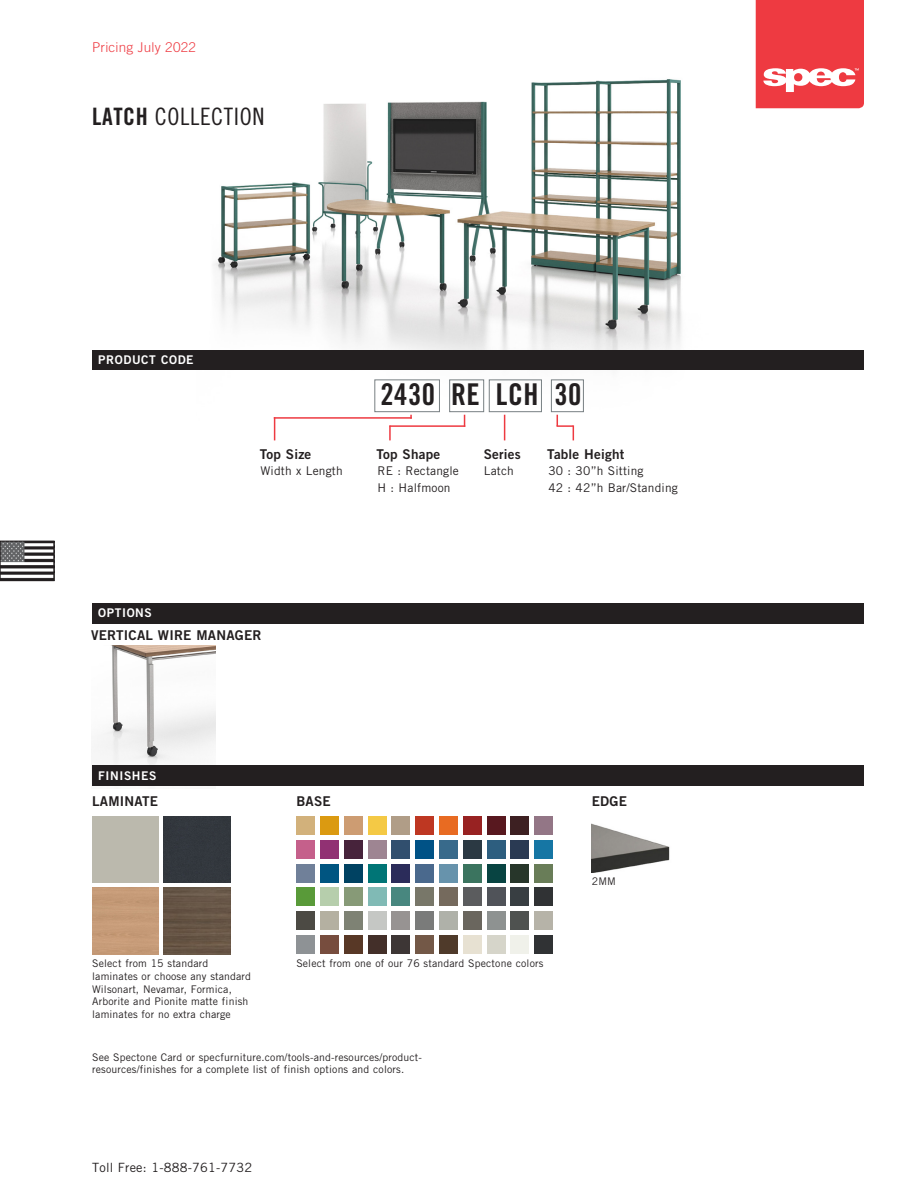
<style>
.page{position:relative;width:918px;height:1188px;background:#fff}
.page>*{position:absolute;margin:0;border:0;box-sizing:border-box;transform-origin:0 0}
.COPY{font:30px "Trade Gothic LT Std Bd Cn 20";letter-spacing:.015em;color:#231f20}
.t1{font:24px "Trade Gothic LT Std Cn 18";letter-spacing:.025em;color:#231f20}
.COPY-2{font:13.5px "Trade Gothic LT Std Bd 2";letter-spacing:.015em;color:#231f20}
.t2{font:300 13.5px "Trade Gothic LT Std";letter-spacing:.015em;color:#ee3a41}
.t3{font:12.75px "Trade Gothic LT Std";letter-spacing:.015em;color:#231f20}
.COPY-3{font:12px "Trade Gothic LT Std";letter-spacing:.015em;color:#231f20}
.t4{font:12px "Trade Gothic LT Std Bd 2";letter-spacing:.05em;color:#fff}
.COPY-4{font:10.5px/12.6px "Trade Gothic LT Std";letter-spacing:.015em;color:#231f20}
.s1{font-family:"Trade Gothic LT Std Bd Cn 20"}
</style>
<div class="page">
<svg style="left:756px;top:0;width:108px;height:108px;background:#ef4e54"></svg>
<img style="left:2px;top:543px;width:50px;height:36px">
<div style="left:0;top:541px;width:54px;height:40px;border:1px solid #231f20"></div>
<img style="left:91px;top:645px;width:125px;height:121px">
<img style="left:214px;top:79px;width:468px;height:346px">
<div style="left:92px;top:603px;width:772px;height:20px;background:#231f20"></div>
<div style="left:92px;top:350px;width:772px;height:20px;background:#231f20"></div>
<div style="left:92px;top:766px;width:772px;height:20px;background:#231f20"></div>
<img style="left:164px;top:888px;width:66px;height:66px">
<div style="left:164px;top:816px;width:66px;height:67px;background:#33373e"></div>
<div style="left:296px;top:816px;width:19px;height:19px;background:#d2b17b"></div>
<div style="left:368px;top:816px;width:19px;height:19px;background:#f4c945"></div>
<div style="left:320px;top:816px;width:19px;height:19px;background:#db9a11"></div>
<div style="left:344px;top:816px;width:19px;height:19px;background:#cd9c72"></div>
<div style="left:392px;top:816px;width:18px;height:19px;background:#b09d87"></div>
<div style="left:415px;top:816px;width:19px;height:19px;background:#be3722"></div>
<div style="left:439px;top:816px;width:19px;height:19px;background:#e86b22"></div>
<div style="left:463px;top:816px;width:19px;height:19px;background:#982222"></div>
<div style="left:439px;top:840px;width:19px;height:19px;background:#386a8b"></div>
<div style="left:392px;top:840px;width:18px;height:19px;background:#314f6e"></div>
<div style="left:368px;top:840px;width:19px;height:19px;background:#9e8592"></div>
<div style="left:344px;top:840px;width:19px;height:19px;background:#47233b"></div>
<div style="left:320px;top:840px;width:19px;height:19px;background:#913173"></div>
<div style="left:296px;top:840px;width:19px;height:19px;background:#c5608b"></div>
<div style="left:534px;top:816px;width:19px;height:19px;background:#937686"></div>
<div style="left:415px;top:840px;width:19px;height:18px;background:#005286"></div>
<div style="left:511px;top:816px;width:18px;height:19px;background:#3d2022"></div>
<div style="left:487px;top:816px;width:18px;height:19px;background:#58181f"></div>
<div style="left:463px;top:840px;width:19px;height:19px;background:#2b3943"></div>
<div style="left:487px;top:840px;width:18px;height:19px;background:#2d5e7f"></div>
<div style="left:511px;top:840px;width:18px;height:19px;background:#2a3a53"></div>
<div style="left:534px;top:840px;width:19px;height:19px;background:#1676a4"></div>
<div style="left:296px;top:864px;width:19px;height:18px;background:#708099"></div>
<div style="left:320px;top:864px;width:19px;height:18px;background:#005581"></div>
<div style="left:344px;top:864px;width:19px;height:18px;background:#004262"></div>
<div style="left:368px;top:864px;width:19px;height:18px;background:#007576"></div>
<div style="left:392px;top:864px;width:18px;height:18px;background:#2b2c5a"></div>
<div style="left:415px;top:864px;width:19px;height:18px;background:#4a698d"></div>
<div style="left:439px;top:864px;width:19px;height:18px;background:#6793ac"></div>
<div style="left:415px;top:887px;width:19px;height:19px;background:#787769"></div>
<div style="left:463px;top:887px;width:19px;height:19px;background:#5b5c5e"></div>
<div style="left:392px;top:887px;width:18px;height:19px;background:#48877f"></div>
<div style="left:368px;top:887px;width:19px;height:19px;background:#80bab5"></div>
<div style="left:344px;top:887px;width:19px;height:19px;background:#879a77"></div>
<div style="left:320px;top:887px;width:19px;height:19px;background:#b6ceac"></div>
<div style="left:296px;top:887px;width:19px;height:19px;background:#599a39"></div>
<div style="left:534px;top:864px;width:19px;height:18px;background:#697d58"></div>
<div style="left:511px;top:864px;width:18px;height:18px;background:#27362a"></div>
<div style="left:487px;top:864px;width:18px;height:18px;background:#084442"></div>
<div style="left:463px;top:864px;width:19px;height:18px;background:#3b745f"></div>
<div style="left:439px;top:887px;width:19px;height:19px;background:#756a5d"></div>
<div style="left:463px;top:912px;width:19px;height:18px;background:#6a665e"></div>
<div style="left:511px;top:911px;width:18px;height:19px;background:#4f5250"></div>
<div style="left:487px;top:912px;width:18px;height:18px;background:#8e9291"></div>
<div style="left:534px;top:887px;width:19px;height:19px;background:#303234"></div>
<div style="left:534px;top:935px;width:19px;height:19px;background:#303234"></div>
<div style="left:487px;top:887px;width:18px;height:19px;background:#505359"></div>
<div style="left:534px;top:912px;width:19px;height:18px;background:#b6b3a8"></div>
<div style="left:296px;top:935px;width:19px;height:19px;background:#8e9295"></div>
<div style="left:511px;top:887px;width:18px;height:19px;background:#383e42"></div>
<div style="left:296px;top:912px;width:19px;height:18px;background:#4c4a44"></div>
<div style="left:320px;top:935px;width:19px;height:19px;background:#774d3e"></div>
<div style="left:368px;top:935px;width:19px;height:19px;background:#432f29"></div>
<div style="left:320px;top:912px;width:19px;height:18px;background:#b4b0a1"></div>
<div style="left:344px;top:912px;width:19px;height:18px;background:#7e8274"></div>
<div style="left:392px;top:935px;width:18px;height:19px;background:#3d3635"></div>
<div style="left:344px;top:935px;width:19px;height:19px;background:#583826"></div>
<div style="left:368px;top:912px;width:19px;height:18px;background:#c5c7c4"></div>
<div style="left:392px;top:912px;width:18px;height:18px;background:#979392"></div>
<div style="left:463px;top:935px;width:19px;height:19px;background:#e7e1d2"></div>
<div style="left:415px;top:935px;width:19px;height:19px;background:#735847"></div>
<div style="left:439px;top:935px;width:19px;height:19px;background:#4f3a2a"></div>
<div style="left:487px;top:935px;width:18px;height:19px;background:#d6d5ca"></div>
<div style="left:415px;top:912px;width:19px;height:18px;background:#7a7b7a"></div>
<div style="left:439px;top:912px;width:19px;height:18px;background:#afb1a9"></div>
<div style="left:511px;top:935px;width:18px;height:19px;background:#f0f1ea"></div>
<img style="left:592px;top:824px;width:78px;height:49px">
<div style="left:374px;top:379px;width:66px;height:33px;border:1px solid #788083"></div>
<div style="left:489px;top:379px;width:53px;height:33px;border:1px solid #788083"></div>
<div style="left:449px;top:379px;width:35px;height:33px;border:1px solid #788083"></div>
<div style="left:551px;top:379px;width:33px;height:33px;border:1px solid #788083"></div>
<svg style="left:504px;top:415px;width:1px;height:25px"></svg>
<hr style="left:274px;top:417px;width:138px;height:2px;background:#ee3a41">
<hr style="left:389px;top:425px;width:76px;height:2px;background:#ee3a41">
<svg style="left:274px;top:419px;width:1px;height:21px"></svg>
<svg style="left:389px;top:426px;width:2px;height:14px"></svg>
<svg style="left:557px;top:415px;width:17px;height:25px"></svg>
<p class="t2" style="left:92px;top:39px;width:105px">Pricing July 2022</p>
<p class="t1" style="left:92px;top:102px;width:174px"><span class="s1">LATCH</span> COLLECTION</p>
<p class="t4" style="left:98px;top:352px;width:97px">PRODUCT CODE</p>
<p class="t4" style="left:98px;top:606px;width:55px">OPTIONS</p>
<p class="COPY-2" style="left:260px;top:446px;width:53px">Top Size</p>
<p class="COPY" style="left:381px;top:376px;width:203px">2430 RE LCH 30</p>
<p class="COPY-2" style="left:376px;top:446px;width:65px">Top Shape</p>
<p class="COPY-2" style="left:484px;top:446px;width:39px">Series</p>
<p class="COPY-2" style="left:547px;top:446px;width:79px">Table Height</p>
<p class="COPY-3" style="left:261px;top:464px;width:84px">Width x Length</p>
<p class="COPY-3" style="left:484px;top:464px;width:32px">Latch</p>
<p class="COPY-3" style="left:378px;top:464px;width:83px">RE : Rectangle</p>
<p class="COPY-3" style="left:378px;top:480px;width:75px">H : Halfmoon</p>
<p class="COPY-3" style="left:548px;top:464px;width:97px">30 : 30”h Sitting</p>
<p class="COPY-3" style="left:548px;top:480px;width:131px">42 : 42”h Bar/Standing</p>
<p class="COPY-2" style="left:91px;top:627px;width:172px">VERTICAL WIRE MANAGER</p>
<p class="t4" style="left:98px;top:768px;width:60px">FINISHES</p>
<p class="COPY-2" style="left:92px;top:793px;width:67px">LAMINATE</p>
<p class="COPY-2" style="left:296px;top:793px;width:36px">BASE</p>
<p class="COPY-4" style="left:92px;top:957px;width:160px">Select from 15 standard laminates or choose any standard<br>Wilsonart, Nevamar, Formica,<br>Arborite and Pionite matte finish laminates for no extra charge</p>
<p class="COPY-4" style="left:296px;top:957px;width:249px">Select from one of our 76 standard Spectone colors</p>
<p class="COPY-4" style="left:92px;top:1050px;width:331px">See Spectone Card or specfurniture.com/tools-and-resources/product&shy;resources/finishes for a complete list of finish options and colors.</p>
<p class="t3" style="left:92px;top:1160px;width:162px">Toll Free: 1-888-761-7732</p>
<p class="COPY-2" style="left:592px;top:793px;width:37px">EDGE</p>
<p class="COPY-4" style="left:592px;top:875px;width:26px">2MM</p>
</div>
